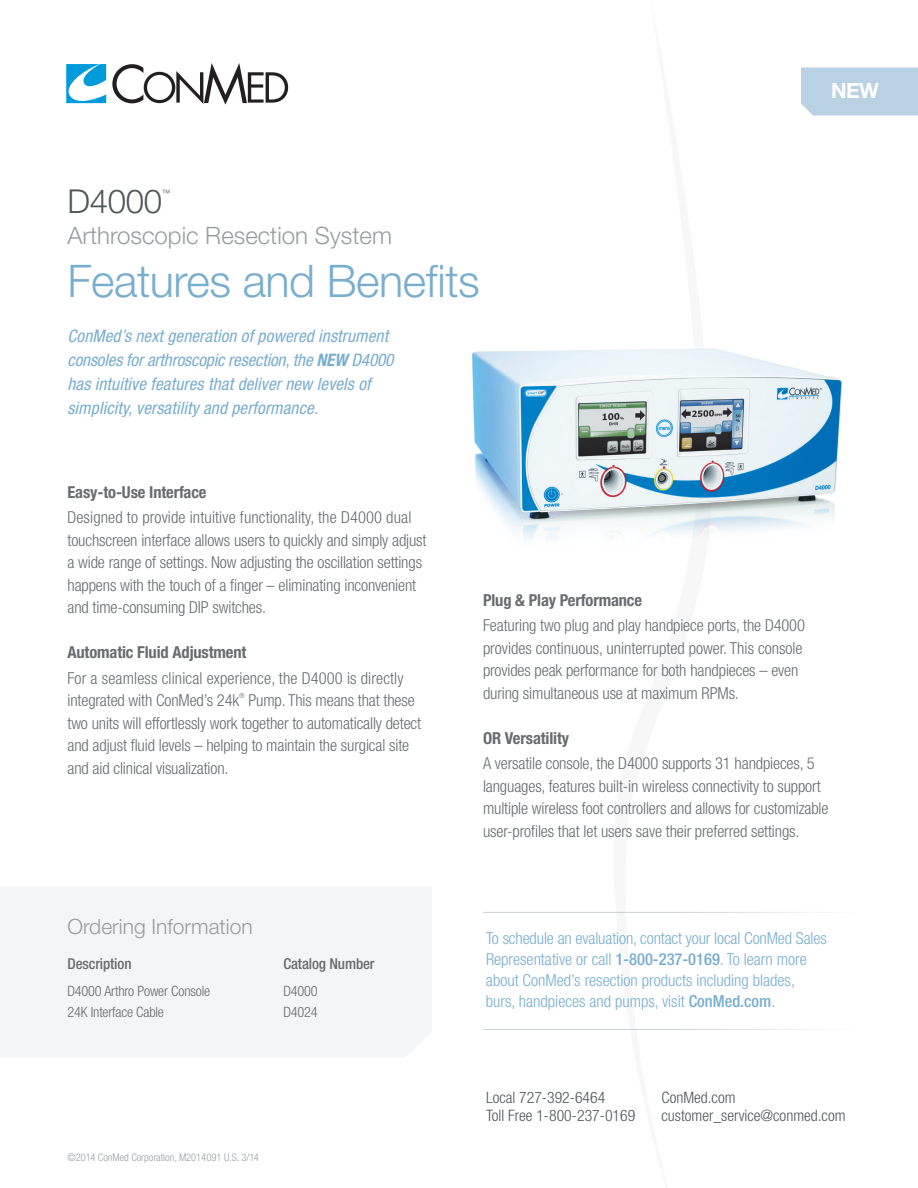
<style>
.page{position:relative;width:918px;height:1188px;background:#fff}
.page>*{position:absolute;margin:0;border:0;box-sizing:border-box;transform-origin:0 0}
.Body_Copy{font:300 45px "Helvetica Neue LT Std";letter-spacing:-.01em;color:#78aecd}
.Body_Copy-2{font:300 33px "Helvetica Neue LT Std";letter-spacing:-.01em;color:#515659}
.Body_Copy-3{font:300 24px "Helvetica Neue LT Std";color:#989da2}
.t1{font:300 21px "Helvetica Neue LT Std";color:#989da2}
.t2{font:700 21px "Helvetica Neue LT Std";color:#fff}
.t3{font:italic condensed 17.25px/24px "Helvetica Neue LT Std";letter-spacing:.01em;color:#78aecd}
.t4{font:300 condensed 16.5px/22.5px "Helvetica Neue LT Std";letter-spacing:-.01em;color:#686c70}
.Body_Text{font:300 condensed 16.5px/21px "Helvetica Neue LT Std";color:#78aecd}
.t5{font:700 condensed 16.5px "Helvetica Neue LT Std";letter-spacing:-.01em;color:#686c70}
.t6{font:300 condensed 16.5px/22.5px "Helvetica Neue LT Std";letter-spacing:.01em;color:#686c70}
.t7{font:300 condensed 15.75px/18px "Helvetica Neue LT Std";color:#515659}
.t8{font:500 condensed 15px "Helvetica Neue LT Std";letter-spacing:-.01em;color:#686c70}
.t9{font:300 condensed 14.25px "Helvetica Neue LT Std";letter-spacing:-.01em;color:#686c70}
.t10{font:300 condensed 10.5px "Helvetica Neue LT Std";color:#989da2}
.Body_Copy-4{font:300 8.7px "Helvetica Neue LT Std";color:#515659}
.t11{font:300 condensed 7.05px "Helvetica Neue LT Std";color:#686c70}
.s1{font-weight:700}
.s2{font-weight:500}
</style>
<div class="page">
<div style="left:0;top:887px;width:432px;height:170px;background:#f3f5f6"></div>
<svg style="left:112px;top:63px;width:176px;height:42px"></svg>
<svg style="left:66px;top:64px;width:40px;height:40px"></svg>
<img style="left:472px;top:348px;width:370px;height:192px">
<div style="left:801px;top:68px;width:117px;height:48px;background:#b8d2e3"></div>
<p class="Body_Copy-2" style="left:68px;top:181px;width:96px">D4000</p>
<p class="Body_Copy-4" style="left:162px;top:187px;width:10px">™</p>
<p class="Body_Copy-3" style="left:68px;top:221px;width:326px">Arthroscopic Resection System</p>
<p class="Body_Copy" style="left:68px;top:253px;width:414px">Features and Benefits</p>
<p class="t3" style="left:68px;top:325px;width:328px">ConMed’s next generation of powered instrument consoles for arthroscopic resection, the <span class="s1">NEW</span> D4000 has intuitive features that deliver new levels of simplicity, versatility and performance.</p>
<p class="t2" style="left:831px;top:77px;width:50px">NEW</p>
<p class="t5" style="left:68px;top:482px;width:140px">Easy-to-Use Interface</p>
<p class="t4" style="left:68px;top:506px;width:361px">Designed to provide intuitive functionality, the D4000 dual touchscreen interface allows users to quickly and simply adjust a wide range of settings. Now adjusting the oscillation settings happens with the touch of a finger – eliminating inconvenient and time-consuming DIP switches.</p>
<p class="t5" style="left:68px;top:642px;width:180px">Automatic Fluid Adjustment</p>
<p class="t6" style="left:68px;top:667px;width:338px">For a seamless clinical experience, the D4000 is directly integrated with ConMed’s 24k</p>
<p class="t11" style="left:239px;top:691px;width:7px">®</p>
<p class="t4" style="left:68px;top:689px;width:355px;text-indent:181px">Pump. This means that these two units will effortlessly work together to automatically detect and adjust fluid levels – helping to maintain the surgical site and aid clinical visualization.</p>
<p class="t1" style="left:68px;top:914px;width:187px">Ordering Information</p>
<p class="t8" style="left:68px;top:955px;width:66px">Description</p>
<p class="t8" style="left:284px;top:955px;width:93px">Catalog Number</p>
<p class="t9" style="left:68px;top:983px;width:144px">D4000 Arthro Power Console</p>
<p class="t9" style="left:284px;top:983px;width:36px">D4000</p>
<p class="t9" style="left:68px;top:1004px;width:98px">24K Interface Cable</p>
<p class="t9" style="left:284px;top:1004px;width:36px">D4024</p>
<p class="t10" style="left:68px;top:1151px;width:193px">©2014 ConMed Corporation, M2014091 U.S. 3/14</p>
<p class="t5" style="left:483px;top:590px;width:161px">Plug &amp; Play Performance</p>
<p class="t4" style="left:483px;top:614px;width:324px">Featuring two plug and play handpiece ports, the D4000 provides continuous, uninterrupted power. This console provides peak performance for both handpieces – even during simultaneous use at maximum RPMs.</p>
<p class="t5" style="left:483px;top:728px;width:88px">OR Versatility</p>
<p class="t4" style="left:483px;top:752px;width:347px">A versatile console, the D4000 supports 31 handpieces, 5 languages, features built-in wireless connectivity to support multiple wireless foot controllers and allows for customizable user-profiles that let users save their preferred settings.</p>
<p class="Body_Text" style="left:486px;top:928px;width:342px">To schedule an evaluation, contact your local ConMed Sales Representative or call <span class="s2">1-800-237-0169</span>. To learn more about ConMed’s resection products including blades, burs, handpieces and pumps, visit <span class="s2">ConMed.com</span>.</p>
<p class="t7" style="left:486px;top:1089px;width:151px">Local 727-392-6464<br>Toll Free 1-800-237-0169</p>
<p class="t7" style="left:662px;top:1089px;width:186px">ConMed.com customer_service@conmed.com</p>
</div>
